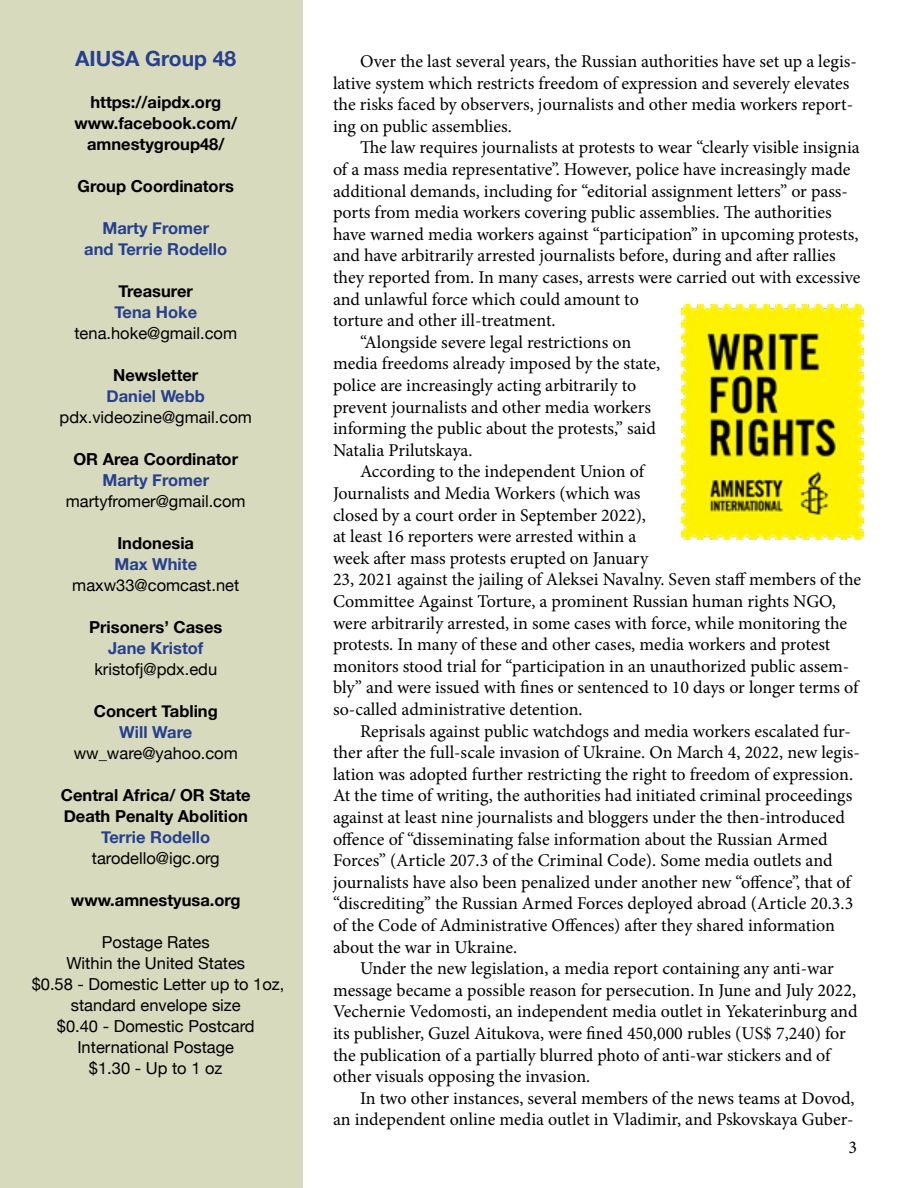
<style>
.page{position:relative;width:918px;height:1188px;background:#fff}
.page>*{position:absolute;margin:0;border:0;box-sizing:border-box;transform-origin:0 0}
.t1{font:700 21px "Helvetica Neue";color:#25408f}
.t2{font:18px/21.6px "Minion Pro";color:#000}
.t3{font:16.5px/21px "Helvetica Neue";color:#000;text-align:center}
.t4{font:700 16.5px/21px "Helvetica Neue";color:#000;text-align:center}
.t5{font:700 16.5px/21px "Helvetica Neue";color:#25408f;text-align:center}
</style>
<div class="page">
<div style="left:0;top:0;width:303px;height:1188px;background:#d8dabe"></div>
<img style="left:681px;top:304px;width:183px;height:236px">
<p class="t1" style="left:75px;top:42px;width:163px">AIUSA Group 48</p>
<p class="t4" style="left:74px;top:92px;width:164px">https://aipdx.org www.facebook.com/ amnestygroup48/</p>
<p class="t4" style="left:78px;top:176px;width:158px">Group Coordinators</p>
<p class="t5" style="left:84px;top:218px;width:144px">Marty Fromer<br>and Terrie Rodello</p>
<p class="t4" style="left:119px;top:281px;width:76px">Treasurer</p>
<p class="t5" style="left:114px;top:302px;width:84px">Tena Hoke</p>
<p class="t3" style="left:74px;top:323px;width:164px">tena.hoke@gmail.com</p>
<p class="t4" style="left:113px;top:365px;width:87px">Newsletter</p>
<p class="t5" style="left:107px;top:386px;width:100px">Daniel Webb</p>
<p class="t3" style="left:60px;top:407px;width:194px">pdx.videozine@gmail.com</p>
<p class="t4" style="left:73px;top:449px;width:166px">OR Area Coordinator</p>
<p class="t5" style="left:102px;top:470px;width:108px">Marty Fromer</p>
<p class="t3" style="left:66px;top:491px;width:181px">martyfromer@gmail.com</p>
<p class="t4" style="left:117px;top:533px;width:78px">Indonesia</p>
<p class="t5" style="left:114px;top:554px;width:84px">Max White</p>
<p class="t3" style="left:72px;top:575px;width:168px">maxw33@comcast.net</p>
<p class="t4" style="left:89px;top:617px;width:135px">Prisoners’ Cases</p>
<p class="t5" style="left:108px;top:638px;width:97px">Jane Kristof</p>
<p class="t3" style="left:94px;top:659px;width:124px">kristofj@pdx.edu</p>
<p class="t4" style="left:94px;top:701px;width:126px">Concert Tabling</p>
<p class="t5" style="left:119px;top:722px;width:74px">Will Ware</p>
<p class="t3" style="left:74px;top:743px;width:166px">ww_ware@yahoo.com</p>
<p class="t4" style="left:61px;top:785px;width:191px;text-align:left">Central Africa/ OR State<br>Death Penalty Abolition</p>
<p class="t5" style="left:101px;top:827px;width:111px">Terrie Rodello</p>
<p class="t3" style="left:92px;top:848px;width:129px">tarodello@igc.org</p>
<p class="t4" style="left:71px;top:890px;width:171px">www.amnestyusa.org</p>
<p class="t3" style="left:32px;top:932px;width:254px">Postage Rates<br>Within the United States<br>$0.58 - Domestic Letter up to 1oz, standard envelope size<br>$0.40 - Domestic Postcard<br>International Postage<br>$1.30 - Up to 1 oz</p>
<p class="t2" style="left:333px;top:51px;width:525px;text-indent:27px">Over the last several years, the Russian authorities have set up a legis&shy;lative system which restricts freedom of expression and severely elevates the risks faced by observers, journalists and other media workers report&shy;ing on public assemblies.</p>
<p class="t2" style="left:360px;top:137px;width:501px">The law requires journalists at protests to wear “clearly visible insignia</p>
<p class="t2" style="left:333px;top:159px;width:519px">of a mass media representative”. However, police have increasingly made</p>
<p class="t2" style="left:333px;top:180px;width:516px">additional demands, including for “editorial assignment letters” or pass-</p>
<p class="t2" style="left:333px;top:202px;width:500px">ports from media workers covering public assemblies. The authorities</p>
<p class="t2" style="left:333px;top:223px;width:527px">have warned media workers against “participation” in upcoming protests,</p>
<p class="t2" style="left:333px;top:245px;width:504px">and have arbitrarily arrested journalists before, during and after rallies</p>
<p class="t2" style="left:333px;top:267px;width:529px">they reported from. In many cases, arrests were carried out with excessive</p>
<p class="t2" style="left:333px;top:288px;width:307px">and unlawful force which could amount to</p>
<p class="t2" style="left:333px;top:310px;width:224px">torture and other ill-treatment.</p>
<p class="t2" style="left:360px;top:331px;width:273px">“Alongside severe legal restrictions on</p>
<p class="t2" style="left:333px;top:353px;width:329px">media freedoms already imposed by the state,</p>
<p class="t2" style="left:333px;top:375px;width:305px">police are increasingly acting arbitrarily to</p>
<p class="t2" style="left:333px;top:396px;width:319px">prevent journalists and other media workers</p>
<p class="t2" style="left:333px;top:418px;width:324px">informing the public about the protests,” said</p>
<p class="t2" style="left:333px;top:439px;width:141px">Natalia Prilutskaya.</p>
<p class="t2" style="left:360px;top:461px;width:286px">According to the independent Union of</p>
<p class="t2" style="left:333px;top:483px;width:309px">Journalists and Media Workers (which was</p>
<p class="t2" style="left:333px;top:504px;width:315px">closed by a court order in September 2022),</p>
<p class="t2" style="left:333px;top:526px;width:305px">at least 16 reporters were arrested within a</p>
<p class="t2" style="left:333px;top:547px;width:317px">week after mass protests erupted on January</p>
<p class="t2" style="left:333px;top:569px;width:530px">23, 2021 against the jailing of Aleksei Navalny. Seven staff members of the</p>
<p class="t2" style="left:333px;top:591px;width:505px">Committee Against Torture, a prominent Russian human rights NGO,</p>
<p class="t2" style="left:333px;top:612px;width:516px">were arbitrarily arrested, in some cases with force, while monitoring the</p>
<p class="t2" style="left:333px;top:634px;width:499px">protests. In many of these and other cases, media workers and protest</p>
<p class="t2" style="left:333px;top:655px;width:518px">monitors stood trial for “participation in an unauthorized public assem-</p>
<p class="t2" style="left:333px;top:677px;width:527px">bly” and were issued with fines or sentenced to 10 days or longer terms of</p>
<p class="t2" style="left:333px;top:699px;width:251px">so-called administrative detention.</p>
<p class="t2" style="left:360px;top:720px;width:492px">Reprisals against public watchdogs and media workers escalated fur-</p>
<p class="t2" style="left:333px;top:742px;width:528px">ther after the full-scale invasion of Ukraine. On March 4, 2022, new legis-</p>
<p class="t2" style="left:333px;top:763px;width:522px">lation was adopted further restricting the right to freedom of expression.</p>
<p class="t2" style="left:333px;top:785px;width:521px">At the time of writing, the authorities had initiated criminal proceedings</p>
<p class="t2" style="left:333px;top:807px;width:514px">against at least nine journalists and bloggers under the then-introduced</p>
<p class="t2" style="left:333px;top:828px;width:496px">offence of “disseminating false information about the Russian Armed</p>
<p class="t2" style="left:333px;top:850px;width:501px">Forces” (Article 207.3 of the Criminal Code). Some media outlets and</p>
<p class="t2" style="left:333px;top:871px;width:519px">journalists have also been penalized under another new “offence”, that of</p>
<p class="t2" style="left:333px;top:893px;width:522px">“discrediting” the Russian Armed Forces deployed abroad (Article 20.3.3</p>
<p class="t2" style="left:333px;top:915px;width:504px">of the Code of Administrative Offences) after they shared information</p>
<p class="t2" style="left:333px;top:936px;width:186px">about the war in Ukraine.</p>
<p class="t2" style="left:360px;top:958px;width:475px">Under the new legislation, a media report containing any anti-war</p>
<p class="t2" style="left:333px;top:979px;width:525px">message became a possible reason for persecution. In June and July 2022,</p>
<p class="t2" style="left:333px;top:1001px;width:526px">Vechernie Vedomosti, an independent media outlet in Yekaterinburg and</p>
<p class="t2" style="left:333px;top:1023px;width:514px">its publisher, Guzel Aitukova, were fined 450,000 rubles (US$ 7,240) for</p>
<p class="t2" style="left:333px;top:1044px;width:499px">the publication of a partially blurred photo of anti-war stickers and of</p>
<p class="t2" style="left:333px;top:1066px;width:259px">other visuals opposing the invasion.</p>
<p class="t2" style="left:360px;top:1087px;width:496px">In two other instances, several members of the news teams at Dovod,</p>
<p class="t2" style="left:333px;top:1109px;width:522px">an independent online media outlet in Vladimir, and Pskovskaya Guber-</p>
<p class="t2" style="left:849px;top:1137px;width:10px">3</p>
</div>
